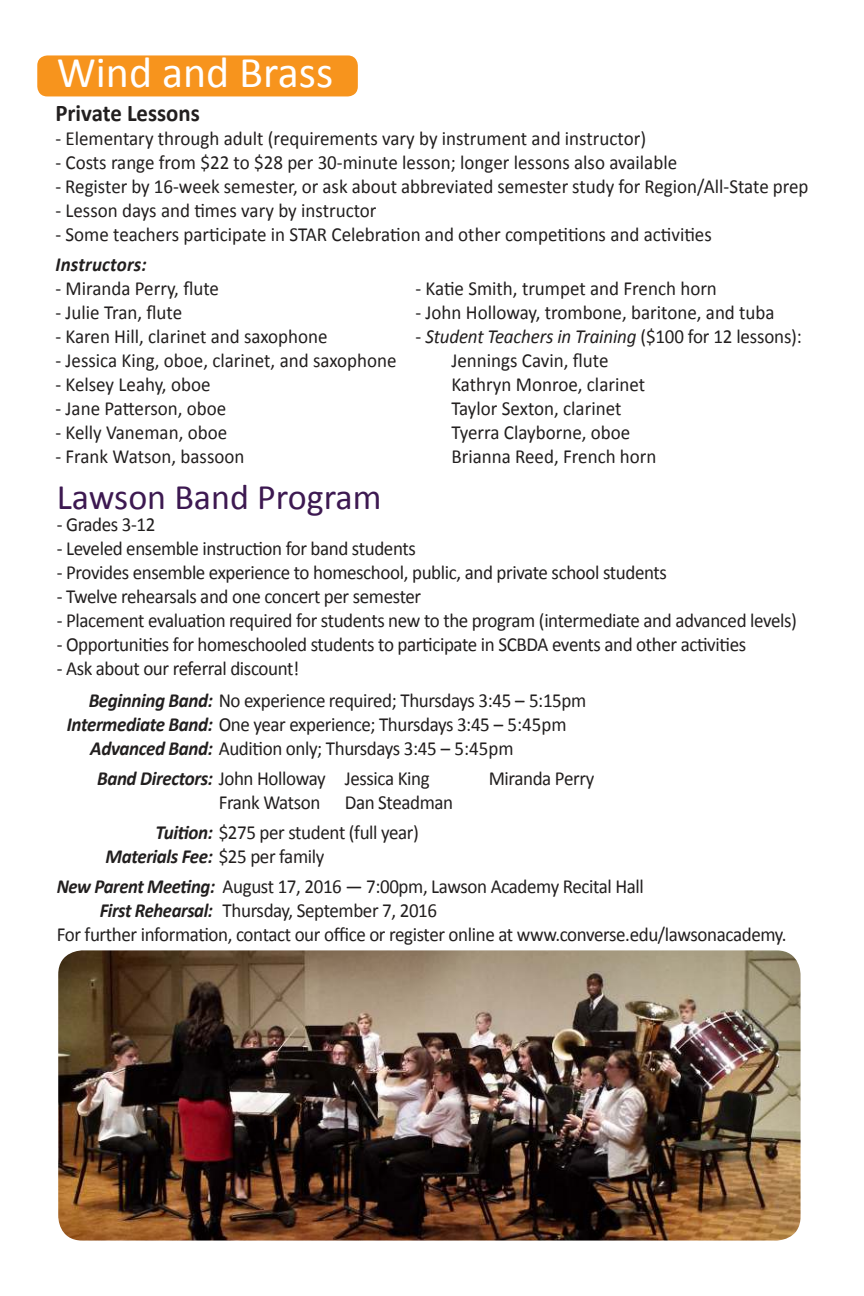
<style>
.page{position:relative;width:864px;height:1296px;background:#fff}
.page>*{position:absolute;margin:0;border:0;box-sizing:border-box;transform-origin:0 0}
.t1{font:44px "Calibri";color:#fff}
.t2{font:36px "Calibri";color:#3d1951}
.t3{font:700 24px "Calibri";color:#221f1f;scale:.95 1}
.t4{font:20px/24px "Calibri";letter-spacing:-.02em;color:#221f1f;scale:.95 1}
.t5{font:20px "Calibri";color:#221f1f;scale:.95 1}
.t6{font:italic 20px "Calibri";letter-spacing:-.01em;color:#221f1f;scale:.95 1}
.t7{font:italic 700 20px "Calibri";letter-spacing:.01em;color:#221f1f;scale:.95 1}
.s1{font-style:normal}
.s2{font-weight:700;font-style:italic}
</style>
<div class="page">
<div style="left:37px;top:55px;width:321px;height:41px;background:#f7941d;border-radius:10px"></div>
<img style="left:58px;top:950px;width:743px;height:291px">
<h1 class="t1" style="left:57px;top:45px;width:278px">Wind and Brass</h1>
<p class="t3" style="left:55px;top:104px;width:154px">Private Lessons</p>
<p class="t5" style="left:55px;top:125px;width:623px">- Elementary through adult (requirements vary by instrument and instructor)</p>
<p class="t5" style="left:55px;top:149px;width:656px">- Costs range from $22 to $28 per 30-minute lesson; longer lessons also available</p>
<p class="t5" style="left:55px;top:173px;width:794px">- Register by 16-week semester, or ask about abbreviated semester study for Region/All-State prep</p>
<p class="t5" style="left:55px;top:197px;width:339px">- Lesson days and times vary by instructor</p>
<p class="t5" style="left:55px;top:221px;width:692px">- Some teachers participate in STAR Celebration and other competitions and activities</p>
<p class="t7" style="left:55px;top:257px;width:98px">Instructors:</p>
<p class="t5" style="left:55px;top:275px;width:174px">- Miranda Perry, flute</p>
<p class="t5" style="left:415px;top:275px;width:319px">- Katie Smith, trumpet and French horn</p>
<p class="t5" style="left:55px;top:299px;width:135px">- Julie Tran, flute</p>
<p class="t5" style="left:415px;top:299px;width:380px">- John Holloway, trombone, baritone, and tuba</p>
<p class="t5" style="left:55px;top:323px;width:288px">- Karen Hill, clarinet and saxophone</p>
<p class="t6" style="left:415px;top:329px;width:408px"><span class="s1">-</span> Student Teachers in Training <span class="s1">($100 for 12 lessons):</span></p>
<p class="t5" style="left:55px;top:347px;width:361px">- Jessica King, oboe, clarinet, and saxophone</p>
<p class="t5" style="left:451px;top:347px;width:167px">Jennings Cavin, flute</p>
<p class="t5" style="left:55px;top:371px;width:165px">- Kelsey Leahy, oboe</p>
<p class="t5" style="left:451px;top:371px;width:205px">Kathryn Monroe, clarinet</p>
<p class="t5" style="left:55px;top:395px;width:181px">- Jane Patterson, oboe</p>
<p class="t5" style="left:451px;top:395px;width:180px">Taylor Sexton, clarinet</p>
<p class="t5" style="left:55px;top:419px;width:182px">- Kelly Vaneman, oboe</p>
<p class="t5" style="left:451px;top:419px;width:190px">Tyerra Clayborne, oboe</p>
<p class="t5" style="left:55px;top:443px;width:200px">- Frank Watson, bassoon</p>
<p class="t5" style="left:451px;top:443px;width:217px">Brianna Reed, French horn</p>
<h2 class="t2" style="left:57px;top:474px;width:326px">Lawson Band Program</h2>
<p class="t4" style="left:57px;top:513px;width:105px">- Grades 3-12</p>
<p class="t4" style="left:57px;top:537px;width:380px">- Leveled ensemble instruction for band students</p>
<p class="t4" style="left:57px;top:561px;width:644px">- Provides ensemble experience to homeschool, public, and private school students</p>
<p class="t4" style="left:57px;top:585px;width:385px">- Twelve rehearsals and one concert per semester</p>
<p class="t4" style="left:57px;top:609px;width:781px">- Placement evaluation required for students new to the program (intermediate and advanced levels)</p>
<p class="t4" style="left:57px;top:633px;width:727px">- Opportunities for homeschooled students to participate in SCBDA events and other activities</p>
<p class="t4" style="left:89px;top:653px;width:525px;line-height:32px;text-indent:-32px">- Ask about our referral discount!<br><span class="s2">Beginning Band:</span> No experience required; Thursdays 3:45 – 5:15pm</p>
<p class="t4" style="left:90px;top:713px;width:503px;text-indent:-23px"><span class="s2">Intermediate Band:</span> One year experience; Thursdays 3:45 – 5:45pm<br><span class="s2">Advanced Band:</span> Audition only; Thursdays 3:45 – 5:45pm</p>
<p class="t4" style="left:97px;top:767px;width:352px"><span class="s2">Band Directors:</span> John Holloway Jessica King</p>
<p class="t4" style="left:489px;top:767px;width:113px">Miranda Perry</p>
<p class="t4" style="left:156px;top:788px;width:315px;line-height:30px;text-indent:63px">Frank Watson Dan Steadman<br><span class="s2">Tuition:</span> $275 per student (full year)</p>
<p class="t4" style="left:57px;top:842px;width:620px;line-height:30px;text-indent:49px"><span class="s2">Materials Fee:</span> $25 per family<br><span class="s2">New Parent Meeting:</span> August 17, 2016 — 7:00pm, Lawson Academy Recital Hall</p>
<p class="t4" style="left:57px;top:899px;width:770px;text-indent:43px"><span class="s2">First Rehearsal:</span> Thursday, September 7, 2016<br>For further information, contact our office or register online at www.converse.edu/lawsonacademy.</p>
</div>
